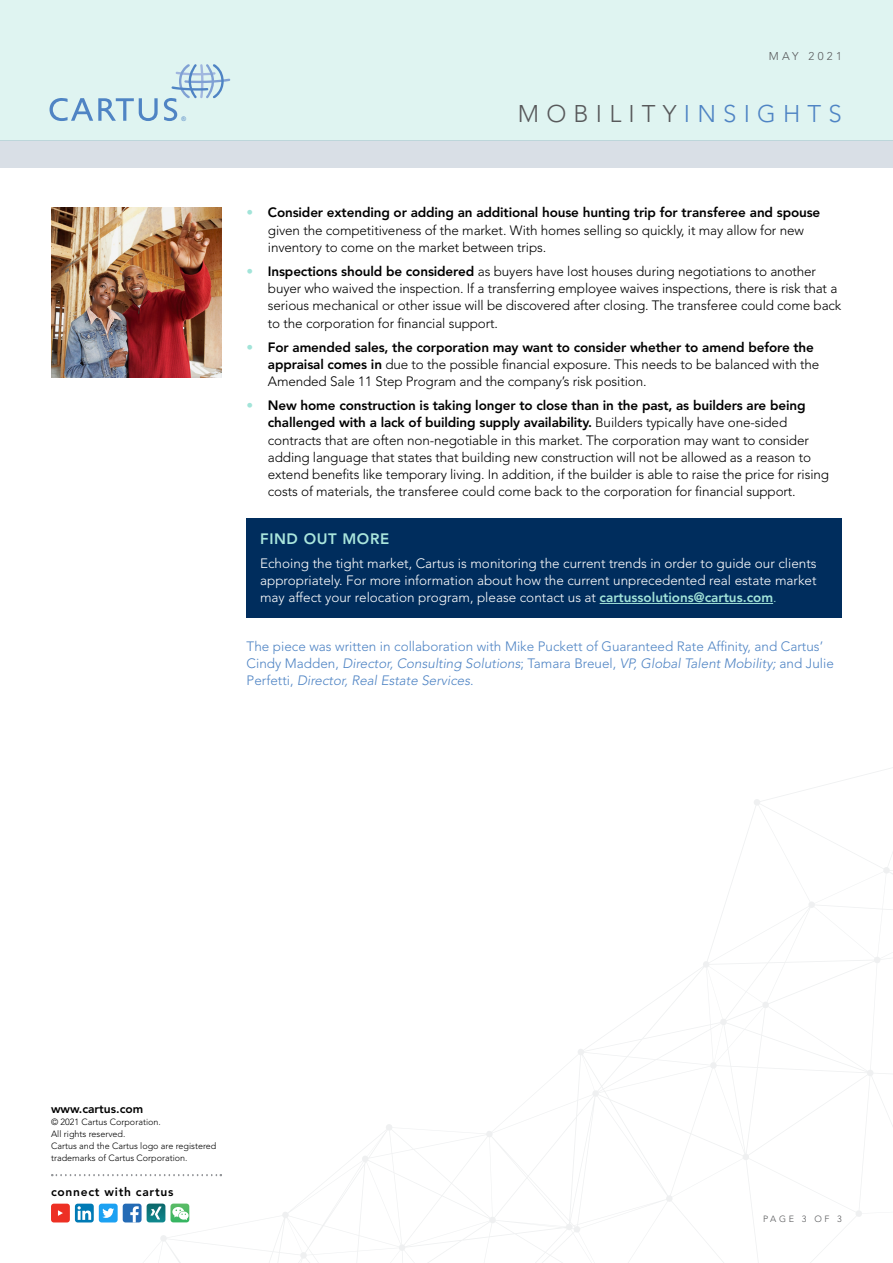
<style>
.page{position:relative;width:893px;height:1263px;background:#fff}
.page>*{position:absolute;margin:0;border:0;box-sizing:border-box;transform-origin:0 0}
.t1{font:300 24px "Avenir LT Std";letter-spacing:.3em;color:#58595b}
.t2{font:800 15px "Avenir LT Std";letter-spacing:.04em;color:#aae6dc}
.t3{font:300 13.5px/17.2px "Avenir LT Std";letter-spacing:-.01em;color:#000}
.t4{font:300 13.5px/17.2px "Avenir LT Std";color:#fff;text-align:justify}
.t5{font:300 13.5px/17.2px "Avenir LT Std";color:#4f84c4}
.t6{font:800 12px "Avenir LT Std";letter-spacing:.06em;color:#000}
.t7{font:800 12px "Avenir LT Std";color:#000}
.t8{font:300 11.25px "Avenir LT Std";letter-spacing:.3em;color:#58595b}
.t9{font:300 9px/12px "Avenir LT Std";color:#000}
.t10{font:300 9px "Avenir LT Std";letter-spacing:.3em;color:#58595b}
.t11{font:6.3px "Arial";color:#4f84c4}
.s1{color:#4f84c4}
.s2{color:#a2e4d9}
.s3{font-weight:800}
.s4{font-weight:800;color:#a2e4d9}
.s5{font-style:italic}
</style>
<div class="page">
<div style="left:0;top:0;width:893px;height:140px;background:#dff4f1"></div>
<svg style="left:50px;top:98px;width:108px;height:23px"></svg>
<svg style="left:164px;top:64px;width:66px;height:57px"></svg>
<svg style="left:60px;top:767px;width:833px;height:496px"></svg>
<div style="left:0;top:141px;width:893px;height:27px;background:#d9dfe6"></div>
<div style="left:247px;top:519px;width:595px;height:99px;background:#002d5d"></div>
<hr style="left:600px;top:603px;width:173px;height:1px;background:#a2e4d9">
<img style="left:51px;top:207px;width:170px;height:170px">
<svg style="left:52px;top:1174px;width:169px;height:2px"></svg>
<div style="left:123px;top:1203px;width:19px;height:19px;background:#246bb5;border-radius:3px"></div>
<svg style="left:130px;top:1206px;width:9px;height:16px"></svg>
<div style="left:51px;top:1203px;width:19px;height:19px;background:#ed3024;border-radius:3px"></div>
<svg style="left:58px;top:1210px;width:5px;height:6px"></svg>
<svg style="left:75px;top:1203px;width:19px;height:19px"></svg>
<svg style="left:78px;top:1206px;width:13px;height:14px"></svg>
<div style="left:99px;top:1203px;width:19px;height:19px;background:#1ca1f2;border-radius:3px"></div>
<svg style="left:102px;top:1208px;width:12px;height:10px"></svg>
<svg style="left:147px;top:1203px;width:42px;height:19px"></svg>
<p class="t11" style="left:181px;top:114px;width:6px">®</p>
<p class="t8" style="left:769px;top:49px;width:75px">MAY 2021</p>
<h1 class="t1" style="left:518px;top:100px;width:326px">MOBILITY<span class="s1">INSIGHTS</span></h1>
<p class="t3" style="left:268px;top:204px;width:554px;text-indent:-21px"><span class="s2">•</span> <span class="s3">Consider extending or adding an additional house hunting trip for transferee and spouse </span>given the competitiveness of the market. With homes selling so quickly, it may allow for new inventory to come on the market between trips.</p>
<p class="t3" style="left:268px;top:263px;width:575px;text-indent:-21px"><span class="s2">•</span> <span class="s3">Inspections should be considered</span> as buyers have lost houses during negotiations to another buyer who waived the inspection. If a transferring employee waives inspections, there is risk that a serious mechanical or other issue will be discovered after closing. The transferee could come back to the corporation for financial support.</p>
<p class="t3" style="left:268px;top:338px;width:553px;text-indent:-21px"><span class="s2">•</span> <span class="s3">For amended sales, the corporation may want to consider whether to amend before the appraisal comes in</span> due to the possible financial exposure. This needs to be balanced with the<br>Amended Sale 11 Step Program and the company’s risk position.</p>
<p class="t3" style="left:268px;top:397px;width:563px;text-indent:-21px"><span class="s2">•</span> <span class="s3">New home construction is taking longer to close than in the past, as builders are being challenged with a lack of building supply availability.</span> Builders typically have one-sided contracts that are often non-negotiable in this market. The corporation may want to consider adding language that states that building new construction will not be allowed as a reason to extend benefits like temporary living. In addition, if the builder is able to raise the price for rising costs of materials, the transferee could come back to the corporation for financial support.</p>
<p class="t2" style="left:260px;top:529px;width:131px">FIND OUT MORE</p>
<p class="t4" style="left:260px;top:554px;width:558px">Echoing the tight market, Cartus is monitoring the current trends in order to guide our clients appropriately. For more information about how the current unprecedented real estate market may affect your relocation program, please contact us at <span class="s4">cartussolutions@cartus.com</span><span class="s2">.</span></p>
<p class="t5" style="left:247px;top:638px;width:589px">The piece was written in collaboration with Mike Puckett of Guaranteed Rate Affinity, and Cartus’<br>Cindy Madden, <span class="s5">Director, Consulting Solutions</span>; Tamara Breuel, <span class="s5">VP, Global Talent Mobility;</span> and Julie<br>Perfetti, <span class="s5">Director, Real Estate Services</span>.</p>
<p class="t7" style="left:51px;top:1102px;width:94px">www.cartus.com</p>
<p class="t9" style="left:51px;top:1116px;width:167px">© 2021 Cartus Corporation.<br>All rights reserved.<br>Cartus and the Cartus logo are registered trademarks of Cartus Corporation.</p>
<p class="t6" style="left:51px;top:1184px;width:124px">connect with cartus</p>
<p class="t10" style="left:763px;top:1214px;width:80px">PAGE 3 OF 3</p>
</div>
